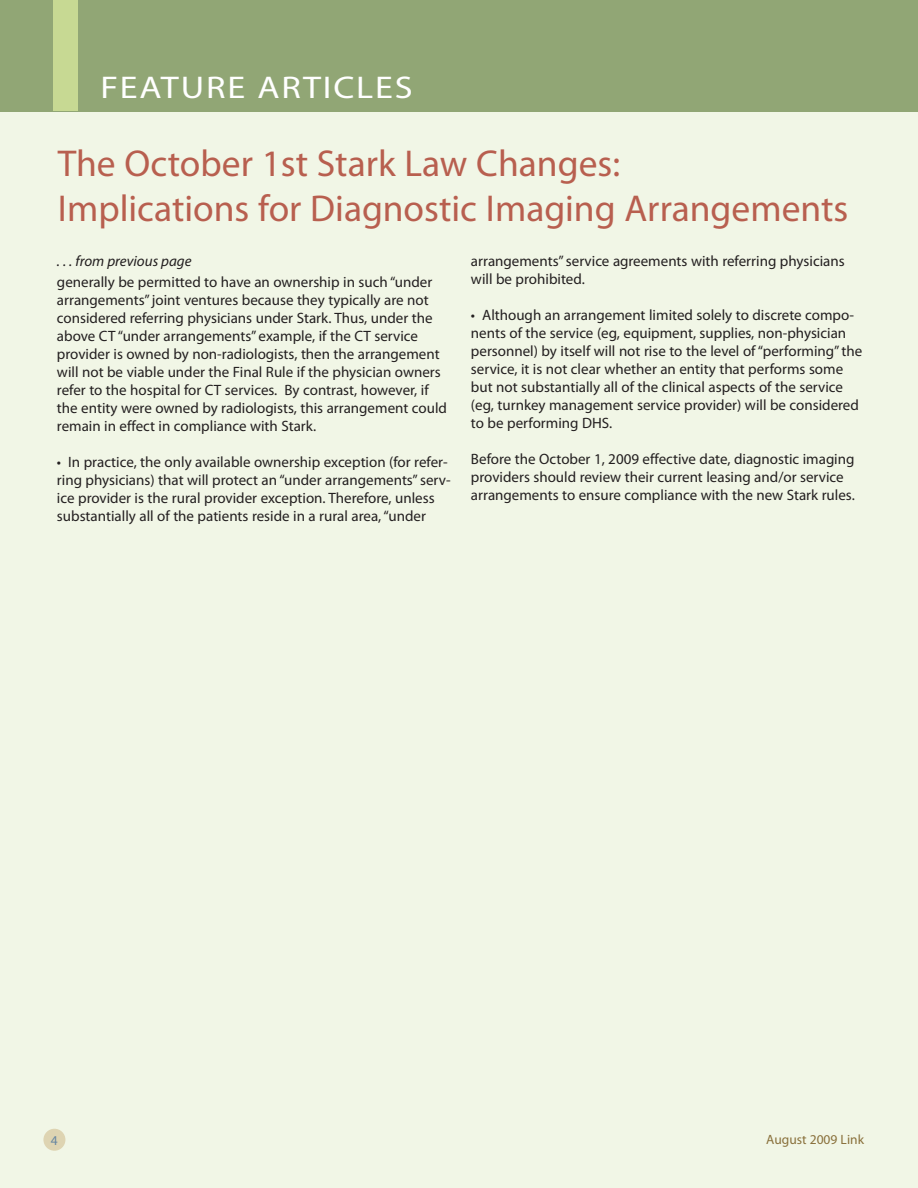
<style>
.page{position:relative;width:918px;height:1188px;background:#f1f6e6}
.page>*{position:absolute;margin:0;border:0;box-sizing:border-box;transform-origin:0 0}
.t1{font:37.5px/45px "Myriad Pro";color:#b85f4f}
.t2{font:31.5px "Myriad Pro";letter-spacing:.05em;color:#fff;scale:1.15 1}
.t3{font:15px/18px "Myriad Pro";color:#231f20}
.t4{font:italic 15px "Myriad Pro";color:#231f20}
.t5{font:13.5px "Myriad Pro";color:#89703b}
.t6{font:13.5px "Myriad Pro";color:#6686a1}
</style>
<div class="page">
<div style="left:0;top:0;width:918px;height:112px;background:#91a675"></div>
<div style="left:43px;top:1129px;width:22px;height:22px;background:#ded4b2;border-radius:50%"></div>
<div style="left:53px;top:0;width:25px;height:111px;background:#c7d993"></div>
<h2 class="t2" style="left:100px;top:76px;width:273px">FEATURE ARTICLES</h2>
<h1 class="t1" style="left:58px;top:143px;width:792px">The October 1st Stark Law Changes:<br>Implications for Diagnostic Imaging Arrangements</h1>
<p class="t4" style="left:57px;top:255px;width:136px">. . . from previous page</p>
<p class="t3" style="left:57px;top:274px;width:392px">generally be permitted to have an ownership in such “under arrangements” joint ventures because they typically are not considered referring physicians under Stark. Thus, under the above CT “under arrangements” example, if the CT service provider is owned by non-radiologists, then the arrangement will not be viable under the Final Rule if the physician owners refer to the hospital for CT services. By contrast, however, if the entity were owned by radiologists, this arrangement could remain in effect in compliance with Stark.</p>
<p class="t3" style="left:57px;top:454px;width:395px">• In practice, the only available ownership exception (for refer&shy;ring physicians) that will protect an “under arrangements” serv&shy;ice provider is the rural provider exception. Therefore, unless substantially all of the patients reside in a rural area, “under</p>
<p class="t3" style="left:471px;top:253px;width:375px">arrangements” service agreements with referring physicians will be prohibited.</p>
<p class="t3" style="left:471px;top:307px;width:393px">• Although an arrangement limited solely to discrete compo&shy;nents of the service (eg, equipment, supplies, non-physician personnel) by itself will not rise to the level of “performing” the service, it is not clear whether an entity that performs some but not substantially all of the clinical aspects of the service (eg, turnkey management service provider) will be considered to be performing DHS.</p>
<p class="t3" style="left:471px;top:451px;width:385px">Before the October 1, 2009 effective date, diagnostic imaging providers should review their current leasing and/or service arrangements to ensure compliance with the new Stark rules.</p>
<p class="t6" style="left:51px;top:1136px;width:8px">4</p>
<p class="t5" style="left:766px;top:1135px;width:99px">August 2009 Link</p>
</div>
